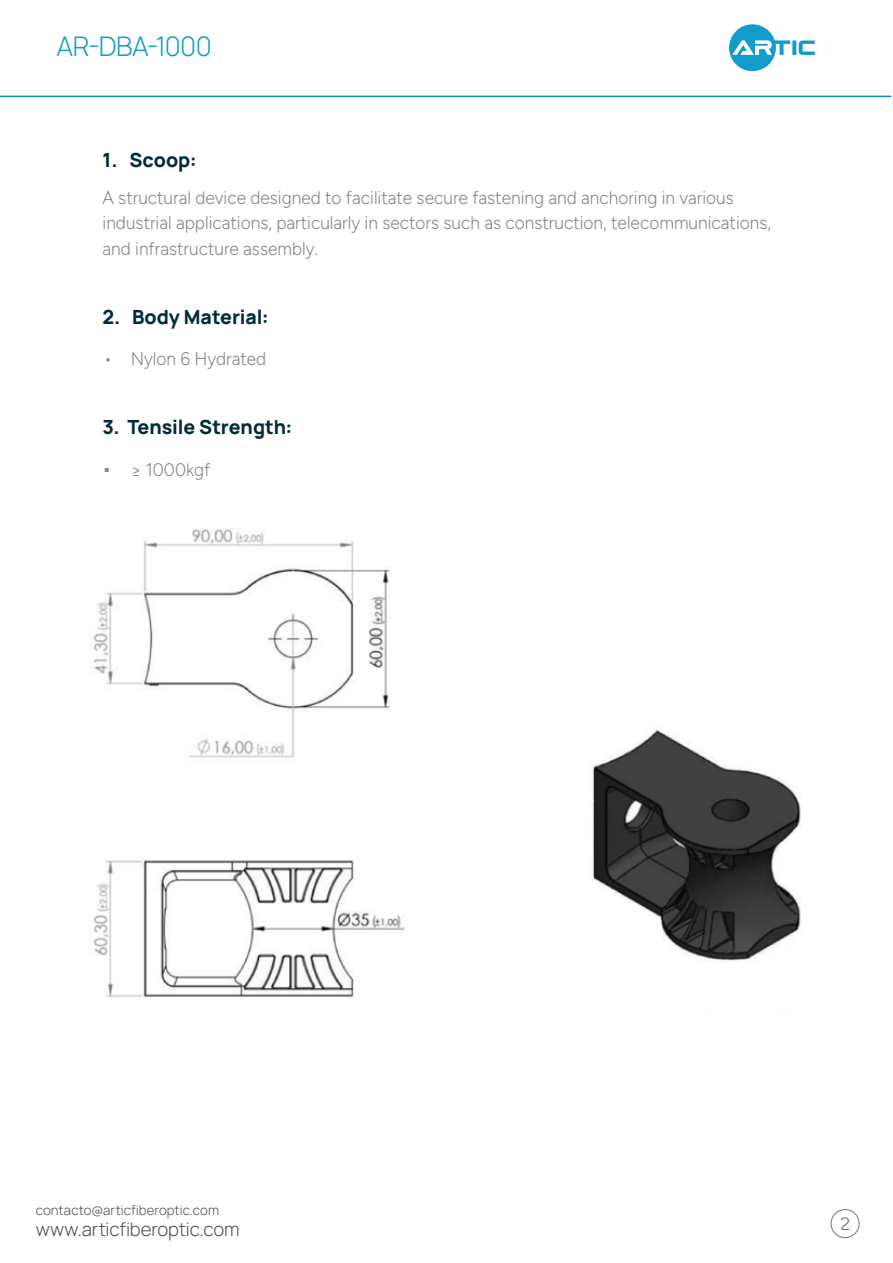
<style>
.page{position:relative;width:893px;height:1263px;background:#fff}
.page>*{position:absolute;margin:0;border:0;box-sizing:border-box;transform-origin:0 0}
.t1{font:200 27px "Manrope";letter-spacing:-.02em;color:#129ccb}
.t2{font:200 19.5px "Manrope";letter-spacing:-.005em;color:#012d3a}
.t3{font:200 18.6px "Manrope";letter-spacing:-.005em;color:#504f4f}
.t4{font:300 18.3px/25.5px "Figtree";color:#88868b;scale:.95 1}
.t5{font:300 18px "Figtree";color:#727276}
.t6{font:200 13.35px "Manrope";letter-spacing:.005em;color:#504f4f}
.s1{font-family:"Times New Roman";font-weight:400}
</style>
<div class="page">
<hr style="left:0;top:96px;width:891px;height:1px;background:#0790c2">
<svg style="left:792px;top:40px;width:4px;height:15px"></svg>
<svg style="left:799px;top:41px;width:16px;height:14px"></svg>
<svg style="left:729px;top:24px;width:61px;height:47px"></svg>
<div style="left:831px;top:1209px;width:28px;height:29px;border:1px solid #757575;border-radius:50%"></div>
<img style="left:93px;top:528px;width:708px;height:469px">
<h1 class="t1" style="left:56px;top:27px;width:157px">AR-DBA-1000</h1>
<p class="t2" style="left:103px;top:146px;width:96px">1. Scoop:</p>
<p class="t4" style="left:103px;top:185px;width:705px">A structural device designed to facilitate secure fastening and anchoring in various industrial applications, particularly in sectors such as construction, telecommunications, and infrastructure assembly.</p>
<p class="t2" style="left:103px;top:303px;width:168px">2. Body Material:</p>
<p class="t4" style="left:104px;top:345px;width:173px">• Nylon 6 Hydrated</p>
<p class="t2" style="left:103px;top:413px;width:192px">3. Tensile Strength:</p>
<p class="t4" style="left:104px;top:457px;width:114px"><span class="s1">▪</span> ≥ 1000kgf</p>
<p class="t6" style="left:36px;top:1200px;width:185px">contacto@articfiberoptic.com</p>
<p class="t3" style="left:36px;top:1216px;width:205px">www.articfiberoptic.com</p>
<p class="t5" style="left:840px;top:1214px;width:11px">2</p>
</div>
